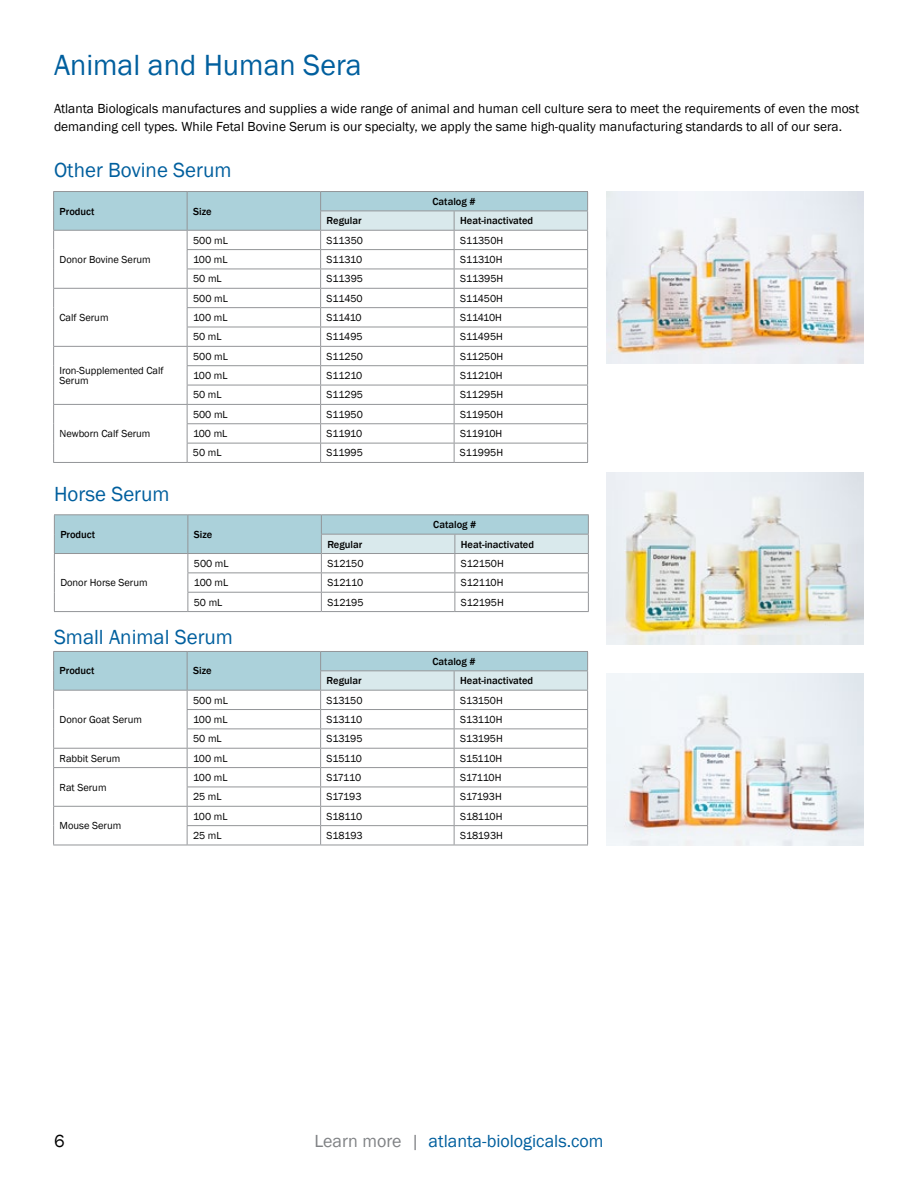
<style>
.page{position:relative;width:918px;height:1188px;background:#fff}
.page>*{position:absolute;margin:0;border:0;box-sizing:border-box;transform-origin:0 0}
.t1{font:30px "Franklin Gothic";color:#005f9e}
.t2{font:21px "Franklin Gothic";color:#005f9e}
.t3{font:18px "Franklin Gothic";color:#005f9e}
.t4{font:18px "Franklin Gothic";color:#000}
.t5{font:13.5px/18px "Franklin Gothic";color:#000}
.t6{font:10.5px/10.5px "Franklin Gothic";color:#000}
.t7{font:500 10.5px "Franklin Gothic";color:#000}
.t8{font:10.5px "Franklin Gothic";letter-spacing:-.025em;color:#000}
.s1{color:#808285}
</style>
<div class="page">
<hr style="left:53px;top:191px;width:134px;height:1px;background:#939598">
<hr style="left:187px;top:191px;width:134px;height:1px;background:#939598">
<hr style="left:53px;top:462px;width:134px;height:1px;background:#939598">
<hr style="left:187px;top:462px;width:134px;height:1px;background:#939598">
<hr style="left:321px;top:462px;width:133px;height:1px;background:#939598">
<hr style="left:454px;top:462px;width:134px;height:1px;background:#939598">
<hr style="left:321px;top:191px;width:133px;height:1px;background:#939598">
<hr style="left:454px;top:191px;width:134px;height:1px;background:#939598">
<svg style="left:53px;top:192px;width:535px;height:270px"></svg>
<hr style="left:320px;top:211px;width:134px;height:1px;background:#939598">
<hr style="left:454px;top:211px;width:134px;height:1px;background:#939598">
<hr style="left:53px;top:845px;width:134px;height:1px;background:#939598">
<hr style="left:187px;top:845px;width:134px;height:1px;background:#939598">
<hr style="left:321px;top:845px;width:133px;height:1px;background:#939598">
<hr style="left:454px;top:845px;width:134px;height:1px;background:#939598">
<svg style="left:53px;top:651px;width:535px;height:194px"></svg>
<hr style="left:320px;top:670px;width:134px;height:1px;background:#939598">
<hr style="left:454px;top:670px;width:134px;height:1px;background:#939598">
<hr style="left:54px;top:514px;width:134px;height:1px;background:#939598">
<hr style="left:188px;top:514px;width:133px;height:1px;background:#939598">
<hr style="left:54px;top:611px;width:134px;height:1px;background:#939598">
<hr style="left:188px;top:611px;width:133px;height:1px;background:#939598">
<hr style="left:321px;top:611px;width:134px;height:1px;background:#939598">
<hr style="left:455px;top:611px;width:134px;height:1px;background:#939598">
<hr style="left:321px;top:514px;width:134px;height:1px;background:#939598">
<hr style="left:455px;top:514px;width:134px;height:1px;background:#939598">
<svg style="left:54px;top:515px;width:535px;height:96px"></svg>
<hr style="left:321px;top:534px;width:134px;height:1px;background:#939598">
<hr style="left:455px;top:534px;width:134px;height:1px;background:#939598">
<img style="left:606px;top:191px;width:258px;height:172px">
<img style="left:606px;top:673px;width:258px;height:172px">
<img style="left:606px;top:472px;width:258px;height:172px">
<h1 class="t1" style="left:54px;top:46px;width:309px">Animal and Human Sera</h1>
<p class="t5" style="left:54px;top:100px;width:807px">Atlanta Biologicals manufactures and supplies a wide range of animal and human cell culture sera to meet the requirements of even the most demanding cell types. While Fetal Bovine Serum is our specialty, we apply the same high-quality manufacturing standards to all of our sera.</p>
<h2 class="t2" style="left:54px;top:157px;width:179px">Other Bovine Serum</h2>
<p class="t7" style="left:60px;top:205px;width:36px">Product</p>
<p class="t7" style="left:193px;top:205px;width:20px">Size</p>
<p class="t7" style="left:433px;top:195px;width:45px">Catalog #</p>
<p class="t6" style="left:60px;top:254px;width:93px">Donor Bovine Serum</p>
<p class="t6" style="left:60px;top:312px;width:50px">Calf Serum</p>
<p class="t6" style="left:60px;top:365px;width:106px">Iron-Supplemented Calf<br>Serum</p>
<p class="t6" style="left:60px;top:429px;width:93px">Newborn Calf Serum</p>
<h2 class="t2" style="left:54px;top:481px;width:117px">Horse Serum</h2>
<p class="t7" style="left:327px;top:214px;width:36px">Regular</p>
<p class="t7" style="left:460px;top:214px;width:75px">Heat-inactivated</p>
<p class="t6" style="left:193px;top:235px;width:36px">500 mL</p>
<p class="t6" style="left:327px;top:235px;width:38px">S11350</p>
<p class="t6" style="left:460px;top:235px;width:45px">S11350H</p>
<p class="t6" style="left:193px;top:254px;width:36px">100 mL</p>
<p class="t6" style="left:327px;top:254px;width:37px">S11310</p>
<p class="t6" style="left:460px;top:254px;width:44px">S11310H</p>
<p class="t6" style="left:193px;top:274px;width:30px">50 mL</p>
<p class="t6" style="left:327px;top:274px;width:38px">S11395</p>
<p class="t6" style="left:460px;top:274px;width:45px">S11395H</p>
<p class="t6" style="left:193px;top:293px;width:36px">500 mL</p>
<p class="t6" style="left:327px;top:293px;width:38px">S11450</p>
<p class="t6" style="left:460px;top:293px;width:44px">S11450H</p>
<p class="t6" style="left:193px;top:312px;width:36px">100 mL</p>
<p class="t6" style="left:327px;top:312px;width:37px">S11410</p>
<p class="t8" style="left:460px;top:311px;width:43px">S11410H</p>
<p class="t6" style="left:193px;top:332px;width:30px">50 mL</p>
<p class="t6" style="left:327px;top:332px;width:38px">S11495</p>
<p class="t6" style="left:460px;top:332px;width:44px">S11495H</p>
<p class="t6" style="left:193px;top:351px;width:36px">500 mL</p>
<p class="t6" style="left:327px;top:351px;width:38px">S11250</p>
<p class="t6" style="left:460px;top:351px;width:45px">S11250H</p>
<p class="t6" style="left:193px;top:371px;width:36px">100 mL</p>
<p class="t6" style="left:327px;top:371px;width:37px">S11210</p>
<p class="t6" style="left:460px;top:371px;width:44px">S11210H</p>
<p class="t6" style="left:193px;top:390px;width:30px">50 mL</p>
<p class="t6" style="left:327px;top:390px;width:38px">S11295</p>
<p class="t6" style="left:460px;top:390px;width:45px">S11295H</p>
<p class="t6" style="left:193px;top:409px;width:36px">500 mL</p>
<p class="t6" style="left:327px;top:409px;width:38px">S11950</p>
<p class="t6" style="left:460px;top:409px;width:45px">S11950H</p>
<p class="t6" style="left:193px;top:429px;width:36px">100 mL</p>
<p class="t6" style="left:327px;top:429px;width:37px">S11910</p>
<p class="t6" style="left:460px;top:429px;width:44px">S11910H</p>
<p class="t6" style="left:193px;top:448px;width:30px">50 mL</p>
<p class="t6" style="left:326px;top:448px;width:38px">S11995</p>
<p class="t6" style="left:460px;top:448px;width:45px">S11995H</p>
<p class="t7" style="left:60px;top:528px;width:36px">Product</p>
<p class="t7" style="left:194px;top:528px;width:20px">Size</p>
<p class="t7" style="left:433px;top:518px;width:45px">Catalog #</p>
<p class="t7" style="left:327px;top:538px;width:36px">Regular</p>
<p class="t7" style="left:461px;top:538px;width:75px">Heat-inactivated</p>
<p class="t6" style="left:60px;top:578px;width:89px">Donor Horse Serum</p>
<p class="t6" style="left:194px;top:558px;width:36px">500 mL</p>
<p class="t6" style="left:327px;top:558px;width:38px">S12150</p>
<p class="t6" style="left:461px;top:558px;width:44px">S12150H</p>
<p class="t6" style="left:194px;top:578px;width:36px">100 mL</p>
<p class="t6" style="left:327px;top:578px;width:37px">S12110</p>
<p class="t6" style="left:461px;top:578px;width:44px">S12110H</p>
<p class="t6" style="left:194px;top:597px;width:30px">50 mL</p>
<p class="t6" style="left:327px;top:597px;width:38px">S12195</p>
<p class="t6" style="left:461px;top:597px;width:45px">S12195H</p>
<h2 class="t2" style="left:54px;top:624px;width:181px">Small Animal Serum</h2>
<p class="t7" style="left:60px;top:665px;width:36px">Product</p>
<p class="t7" style="left:193px;top:665px;width:20px">Size</p>
<p class="t7" style="left:433px;top:655px;width:45px">Catalog #</p>
<p class="t7" style="left:327px;top:674px;width:36px">Regular</p>
<p class="t7" style="left:460px;top:674px;width:75px">Heat-inactivated</p>
<p class="t6" style="left:60px;top:714px;width:84px">Donor Goat Serum</p>
<p class="t6" style="left:193px;top:695px;width:36px">500 mL</p>
<p class="t6" style="left:327px;top:695px;width:38px">S13150</p>
<p class="t6" style="left:460px;top:695px;width:44px">S13150H</p>
<p class="t6" style="left:193px;top:714px;width:36px">100 mL</p>
<p class="t6" style="left:327px;top:714px;width:37px">S13110</p>
<p class="t6" style="left:460px;top:714px;width:44px">S13110H</p>
<p class="t6" style="left:193px;top:734px;width:30px">50 mL</p>
<p class="t6" style="left:327px;top:734px;width:38px">S13195</p>
<p class="t6" style="left:460px;top:734px;width:44px">S13195H</p>
<p class="t6" style="left:60px;top:753px;width:62px">Rabbit Serum</p>
<p class="t6" style="left:193px;top:753px;width:36px">100 mL</p>
<p class="t6" style="left:327px;top:753px;width:37px">S15110</p>
<p class="t6" style="left:460px;top:753px;width:44px">S15110H</p>
<p class="t6" style="left:60px;top:782px;width:48px">Rat Serum</p>
<p class="t6" style="left:193px;top:772px;width:36px">100 mL</p>
<p class="t6" style="left:327px;top:772px;width:36px">S17110</p>
<p class="t8" style="left:460px;top:771px;width:43px">S17110H</p>
<p class="t6" style="left:193px;top:792px;width:30px">25 mL</p>
<p class="t6" style="left:327px;top:792px;width:37px">S17193</p>
<p class="t6" style="left:460px;top:792px;width:43px">S17193H</p>
<p class="t6" style="left:60px;top:821px;width:63px">Mouse Serum</p>
<p class="t6" style="left:193px;top:811px;width:36px">100 mL</p>
<p class="t6" style="left:327px;top:811px;width:37px">S18110</p>
<p class="t6" style="left:460px;top:811px;width:44px">S18110H</p>
<p class="t6" style="left:193px;top:830px;width:30px">25 mL</p>
<p class="t6" style="left:327px;top:830px;width:38px">S18193</p>
<p class="t6" style="left:460px;top:830px;width:44px">S18193H</p>
<h3 class="t4" style="left:54px;top:1129px;width:12px">6</h3>
<h3 class="t3" style="left:314px;top:1129px;width:291px"><span class="s1">Learn more |</span> atlanta-biologicals.com</h3>
</div>
